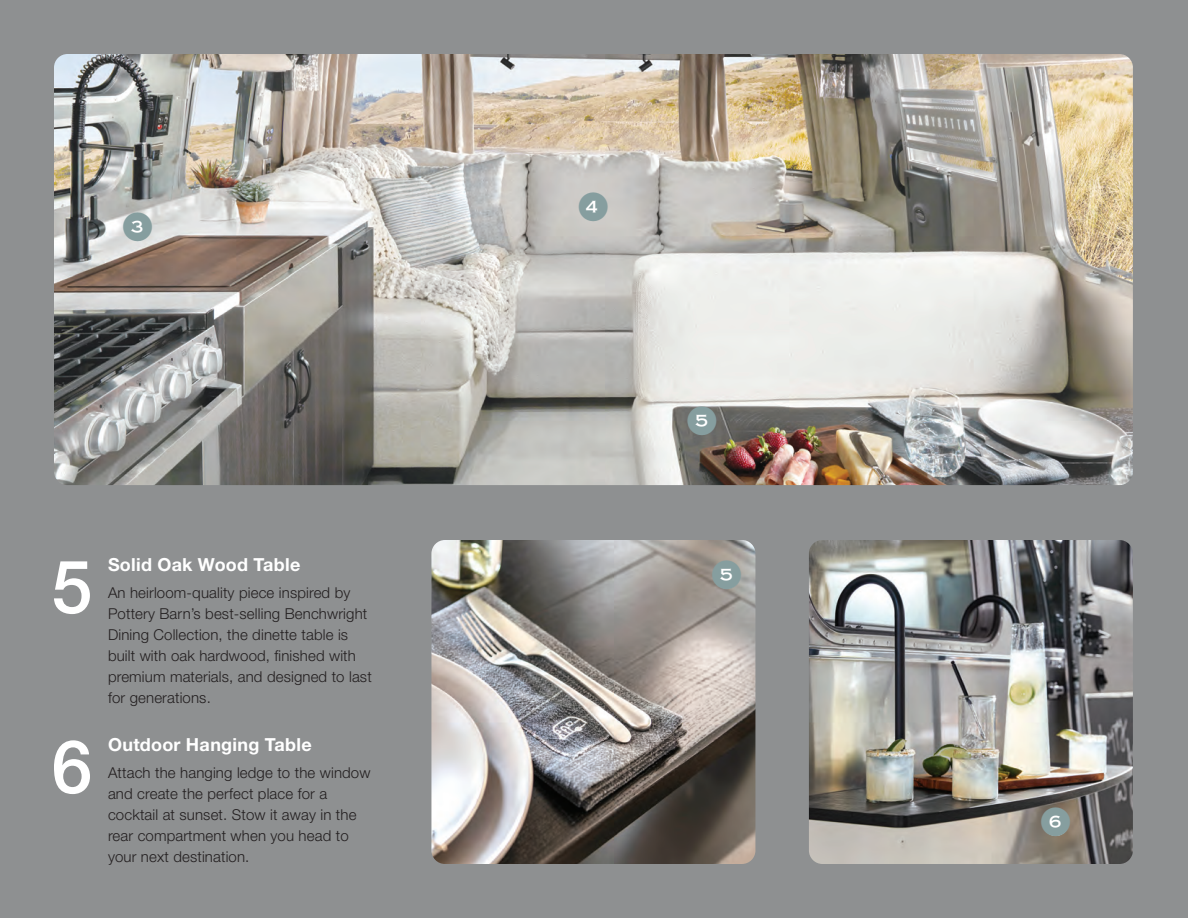
<style>
.page{position:relative;width:1188px;height:918px;background:#8e9091}
.page>*{position:absolute;margin:0;border:0;box-sizing:border-box;transform-origin:0 0}
.Paragraph_Style_1{font:500 73.8px "Helvetica Neue LT Std";color:#fff}
.Paragraph_Style_1-2{font:700 18px "Helvetica Neue LT Std";letter-spacing:.015em;color:#fff}
.Paragraph_Style_1-3{font:300 15px/21px "Helvetica Neue LT";letter-spacing:.01em;color:#231f20}
</style>
<div class="page">
<img style="left:54px;top:54px;width:1079px;height:431px">
<img style="left:809px;top:540px;width:324px;height:324px">
<img style="left:431px;top:540px;width:324px;height:324px">
<svg style="left:712px;top:561px;width:29px;height:28px"></svg>
<svg style="left:1041px;top:808px;width:29px;height:29px"></svg>
<svg style="left:688px;top:406px;width:28px;height:29px"></svg>
<svg style="left:579px;top:192px;width:29px;height:29px"></svg>
<svg style="left:123px;top:212px;width:29px;height:29px"></svg>
<p class="Paragraph_Style_1" style="left:51px;top:543px;width:43px">5</p>
<p class="Paragraph_Style_1-2" style="left:108px;top:554px;width:194px">Solid Oak Wood Table</p>
<p class="Paragraph_Style_1-3" style="left:108px;top:582px;width:265px">An heirloom-quality piece inspired by Pottery Barn’s best-selling Benchwright Dining Collection, the dinette table is built with oak hardwood, finished with premium materials, and designed to last for generations.</p>
<p class="Paragraph_Style_1" style="left:51px;top:723px;width:43px">6</p>
<p class="Paragraph_Style_1-2" style="left:108px;top:734px;width:205px">Outdoor Hanging Table</p>
<p class="Paragraph_Style_1-3" style="left:108px;top:762px;width:264px">Attach the hanging ledge to the window and create the perfect place for a cocktail at sunset. Stow it away in the rear compartment when you head to your next destination.</p>
</div>
